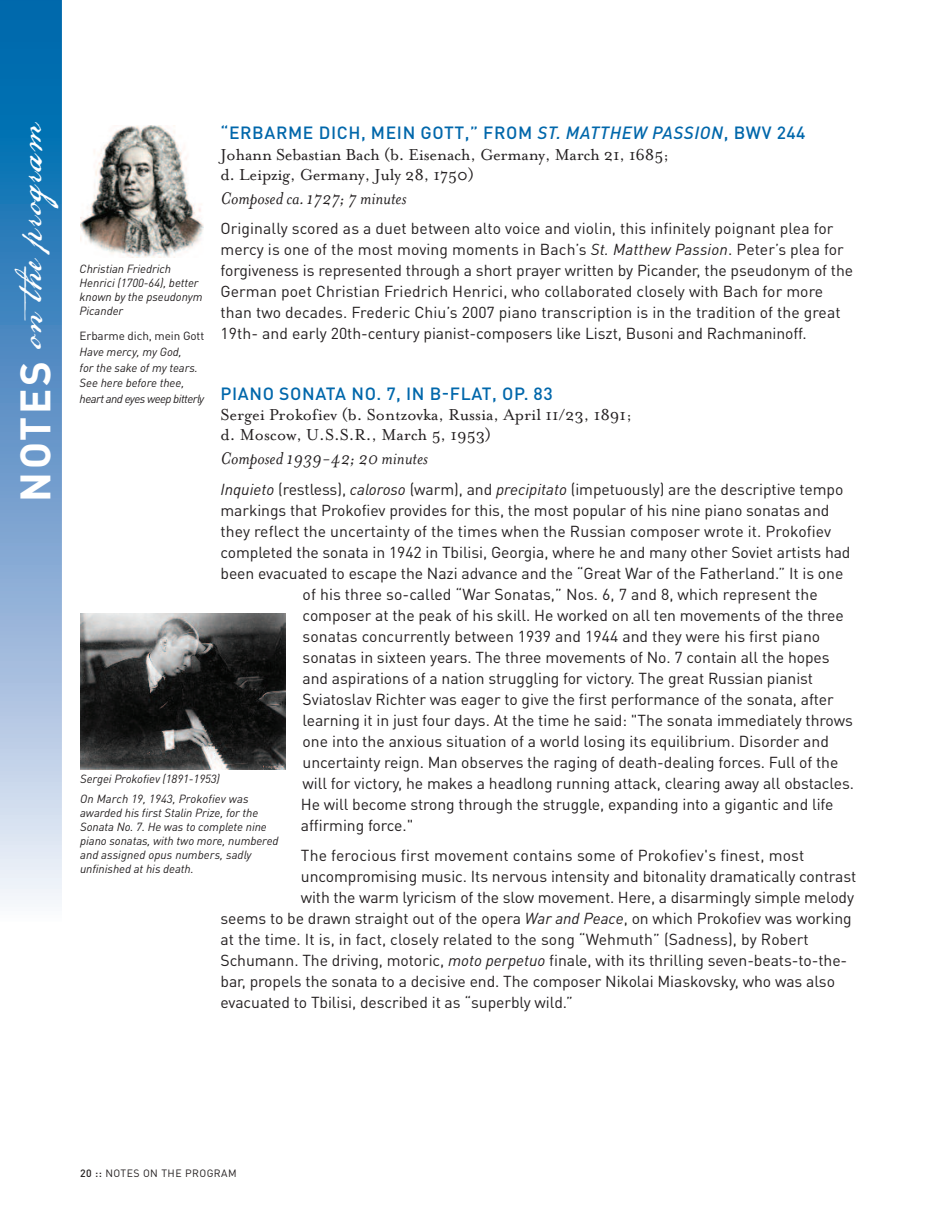
<style>
.page{position:relative;width:945px;height:1229px;background:#fff}
.page>*{position:absolute;margin:0;border:0;box-sizing:border-box;transform-origin:0 0}
.t1{font:42px "P22 Declaration Script";color:#fff}
.t2{font:italic 19.6px "Mrs Eaves";color:#231f20}
.t3{font:18.2px/20.1px "Mrs Eaves Roman";letter-spacing:-.01em;color:#231f20}
.t4{font:500 17.5px "DINOT";letter-spacing:.035em;color:#0067ab}
.t5{font:15.75px/21px "DINOT";letter-spacing:-.005em;color:#231f20}
.t6{font:italic 11.72px/14px "DINOT";letter-spacing:-.005em;color:#231f20}
.t7{font:11.72px "DINOT";letter-spacing:-.01em;color:#231f20}
.t8{font:10.5px "DINOT";letter-spacing:.04em;color:#231f20}
.s1{font-family:"DINOT";font-weight:700}
.s2{font-style:italic}
.s3{font-weight:500}
</style>
<div class="page">
<svg style="left:0;top:0;width:62px;height:904px;background:#6a9fcd"></svg>
<img style="left:81px;top:126px;width:122px;height:131px">
<img style="left:80px;top:613px;width:205px;height:157px">
<h1 class="t1" style="left:8px;top:502px;width:381px;rotate:-90deg"><span class="s1">NOTES</span> on the program</h1>
<p class="t4" style="left:220px;top:127px;width:587px">“ERBARME DICH, MEIN GOTT,” FROM <span class="s2">ST. MATTHEW PASSION</span>, BWV 244</p>
<p class="t3" style="left:220px;top:143px;width:450px">Johann Sebastian Bach (b. Eisenach, Germany, March 21, 1685; d. Leipzig, Germany, July 28, 1750)</p>
<p class="t2" style="left:220px;top:186px;width:188px">Composed ca.1727; 7 minutes</p>
<p class="t5" style="left:220px;top:220px;width:634px">Originally scored as a duet between alto voice and violin, this infinitely poignant plea for mercy is one of the most moving moments in Bach’s <span class="s2">St. Matthew Passion</span>. Peter’s plea for forgiveness is represented through a short prayer written by Picander, the pseudonym of the German poet Christian Friedrich Henrici, who collaborated closely with Bach for more than two decades. Frederic Chiu’s 2007 piano transcription is in the tradition of the great 19th- and early 20th-century pianist-composers like Liszt, Busoni and Rachmaninoff.</p>
<p class="t6" style="left:80px;top:263px;width:125px">Christian Friedrich<br>Henrici (1700-64), better known by the pseudonym<br>Picander</p>
<p class="t7" style="left:80px;top:332px;width:126px">Erbarme dich, mein Gott</p>
<p class="t6" style="left:80px;top:345px;width:126px;line-height:15.8px">Have mercy, my God,<br>for the sake of my tears.<br>See here before thee, heart and eyes weep bitterly</p>
<p class="t4" style="left:221px;top:387px;width:334px">PIANO SONATA NO. 7, IN B-FLAT, OP. 83</p>
<p class="t3" style="left:220px;top:403px;width:413px">Sergei Prokofiev (b. Sontzovka, Russia, April 11/23, 1891; d. Moscow, U.S.S.R., March 5, 1953)</p>
<p class="t2" style="left:220px;top:446px;width:209px">Composed 1939-42; 20 minutes</p>
<p class="t5" style="left:220px;top:480px;width:625px"><span class="s2">Inquieto</span> (restless), <span class="s2">caloroso</span> (warm), and <span class="s2">precipitato</span> (impetuously) are the descriptive tempo</p>
<p class="t5" style="left:221px;top:501px;width:610px">markings that Prokofiev provides for this, the most popular of his nine piano sonatas and</p>
<p class="t5" style="left:220px;top:522px;width:612px">they reflect the uncertainty of the times when the Russian composer wrote it. Prokofiev</p>
<p class="t5" style="left:220px;top:543px;width:632px">completed the sonata in 1942 in Tbilisi, Georgia, where he and many other Soviet artists had</p>
<p class="t5" style="left:220px;top:564px;width:624px">been evacuated to escape the Nazi advance and the “Great War of the Fatherland.” It is one</p>
<p class="t5" style="left:303px;top:585px;width:517px">of his three so-called “War Sonatas,” Nos. 6, 7 and 8, which represent the</p>
<p class="t5" style="left:303px;top:606px;width:543px">composer at the peak of his skill. He worked on all ten movements of the three</p>
<p class="t5" style="left:303px;top:627px;width:519px">sonatas concurrently between 1939 and 1944 and they were his first piano</p>
<p class="t5" style="left:303px;top:648px;width:529px">sonatas in sixteen years. The three movements of No. 7 contain all the hopes</p>
<p class="t5" style="left:303px;top:669px;width:512px">and aspirations of a nation struggling for victory. The great Russian pianist</p>
<p class="t5" style="left:303px;top:690px;width:533px">Sviatoslav Richter was eager to give the first performance of the sonata, after</p>
<p class="t5" style="left:303px;top:711px;width:552px">learning it in just four days. At the time he said: "The sonata immediately throws</p>
<p class="t5" style="left:303px;top:732px;width:528px">one into the anxious situation of a world losing its equilibrium. Disorder and</p>
<p class="t5" style="left:303px;top:753px;width:537px">uncertainty reign. Man observes the raging of death-dealing forces. Full of the</p>
<p class="t5" style="left:303px;top:774px;width:553px">will for victory, he makes a headlong running attack, clearing away all obstacles.</p>
<p class="t5" style="left:301px;top:795px;width:534px">He will become strong through the struggle, expanding into a gigantic and life</p>
<p class="t5" style="left:301px;top:816px;width:114px">affirming force."</p>
<p class="t5" style="left:301px;top:847px;width:505px">The ferocious first movement contains some of Prokofiev's finest, most</p>
<p class="t5" style="left:301px;top:868px;width:557px">uncompromising music. Its nervous intensity and bitonality dramatically contrast</p>
<p class="t5" style="left:301px;top:889px;width:555px">with the warm lyricism of the slow movement. Here, a disarmingly simple melody</p>
<p class="t5" style="left:220px;top:910px;width:633px">seems to be drawn straight out of the opera <span class="s2">War and Peace</span>, on which Prokofiev was working</p>
<p class="t5" style="left:220px;top:931px;width:590px">at the time. It is, in fact, closely related to the song “Wehmuth” (Sadness), by Robert</p>
<p class="t5" style="left:220px;top:952px;width:628px">Schumann. The driving, motoric, <span class="s2">moto perpetuo</span> finale, with its thrilling seven-beats-to-the-</p>
<p class="t5" style="left:220px;top:973px;width:616px">bar, propels the sonata to a decisive end. The composer Nikolai Miaskovsky, who was also</p>
<p class="t5" style="left:220px;top:994px;width:354px">evacuated to Tbilisi, described it as “superbly wild.”</p>
<p class="t6" style="left:80px;top:770px;width:170px;line-height:19.9px">Sergei Prokofiev (1891-1953)<br>On March 19, 1943, Prokofiev was</p>
<p class="t6" style="left:80px;top:807px;width:200px">awarded his first Stalin Prize, for the Sonata No. 7. He was to complete nine piano sonatas, with two more, numbered and assigned opus numbers, sadly unfinished at his death.</p>
<p class="t8" style="left:80px;top:1169px;width:158px"><span class="s3">20 ::</span> NOTES ON THE PROGRAM</p>
</div>
